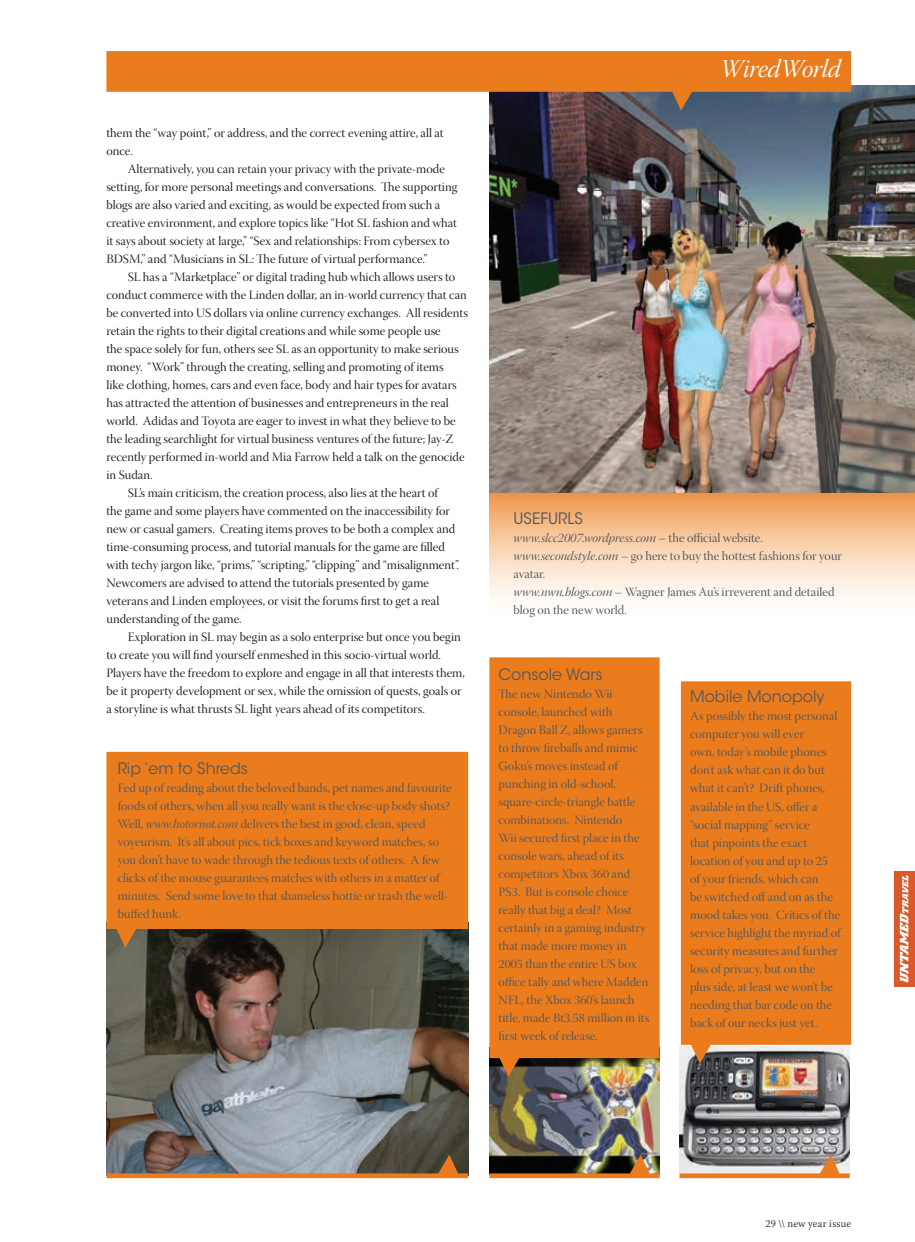
<style>
.page{position:relative;width:915px;height:1242px;background:#fff}
.page>*{position:absolute;margin:0;border:0;box-sizing:border-box;transform-origin:0 0}
.t1{font:25.5px "Warnock Pro It Disp";letter-spacing:-.01em;color:#fff}
.t2{font:15.75px "ITC Avant Garde Std";color:#57585a}
.t3{font:12.75px/18px "Warnock Pro Disp";color:#231f20}
.t4{font:12.75px/18px "Warnock Pro Disp";color:#57585a}
.t5{font:12.75px "Warnock Pro It Disp";color:#57585a}
.t6{font:300 10.5px "Warnock Pro";letter-spacing:.02em;color:#231f20}
.s1{font-family:"Warnock Pro It Disp"}
.s2{font-family:"Warnock Pro Disp"}
</style>
<div class="page">
<div style="left:893px;top:871px;width:21px;height:115px;background:#db5828"></div>
<svg style="left:899px;top:875px;width:9px;height:107px"></svg>
<svg style="left:489px;top:492px;width:425px;height:106px;background:#f7cca7"></svg>
<img style="left:489px;top:85px;width:425px;height:407px">
<svg style="left:106px;top:51px;width:744px;height:60px"></svg>
<img style="left:106px;top:947px;width:362px;height:207px">
<svg style="left:106px;top:752px;width:362px;height:195px;background:#db771f"></svg>
<svg style="left:106px;top:1154px;width:362px;height:24px;background:#897765"></svg>
<img style="left:489px;top:1077px;width:170px;height:77px">
<svg style="left:489px;top:657px;width:170px;height:420px;background:#e58027"></svg>
<img style="left:489px;top:1154px;width:170px;height:24px">
<img style="left:679px;top:1046px;width:170px;height:108px">
<div style="left:680px;top:681px;width:170px;height:382px;background:#ea7c1d"></div>
<svg style="left:679px;top:1154px;width:170px;height:24px;background:#b79d87"></svg>
<p class="t3" style="left:106px;top:125px;width:339px">them the “way point,” or address, and the correct evening attire, all at once.</p>
<p class="t3" style="left:106px;top:161px;width:352px;text-indent:21px">Alternatively, you can retain your privacy with the private-mode setting, for more personal meetings and conversations. The supporting blogs are also varied and exciting, as would be expected from such a creative environment, and explore topics like “Hot SL fashion and what it says about society at large,” “Sex and relationships: From cybersex to BDSM,” and “Musicians in SL: The future of virtual performance.”</p>
<p class="t3" style="left:128px;top:269px;width:329px">SL has a “Marketplace” or digital trading hub which allows users to</p>
<p class="t3" style="left:106px;top:287px;width:362px">conduct commerce with the Linden dollar, an in-world currency that can</p>
<p class="t3" style="left:106px;top:305px;width:363px">be converted into US dollars via online currency exchanges. All residents</p>
<p class="t3" style="left:106px;top:323px;width:336px">retain the rights to their digital creations and while some people use</p>
<p class="t3" style="left:106px;top:341px;width:353px">the space solely for fun, others see SL as an opportunity to make serious</p>
<p class="t3" style="left:106px;top:359px;width:338px">money. “Work” through the creating, selling and promoting of items</p>
<p class="t3" style="left:106px;top:377px;width:352px">like clothing, homes, cars and even face, body and hair types for avatars</p>
<p class="t3" style="left:106px;top:395px;width:344px">has attracted the attention of businesses and entrepreneurs in the real</p>
<p class="t3" style="left:106px;top:413px;width:351px">world. Adidas and Toyota are eager to invest in what they believe to be</p>
<p class="t3" style="left:106px;top:431px;width:348px">the leading searchlight for virtual business ventures of the future; Jay-Z</p>
<p class="t3" style="left:106px;top:449px;width:359px">recently performed in-world and Mia Farrow held a talk on the genocide</p>
<p class="t3" style="left:106px;top:467px;width:48px">in Sudan.</p>
<p class="t3" style="left:128px;top:485px;width:312px">SL’s main criticism, the creation process, also lies at the heart of</p>
<p class="t3" style="left:106px;top:503px;width:345px">the game and some players have commented on the inaccessibility for</p>
<p class="t3" style="left:106px;top:521px;width:350px">new or casual gamers. Creating items proves to be both a complex and</p>
<p class="t3" style="left:106px;top:539px;width:340px">time-consuming process, and tutorial manuals for the game are filled</p>
<p class="t3" style="left:106px;top:557px;width:354px">with techy jargon like, “prims,” “scripting,” “clipping” and “misalignment”.</p>
<p class="t3" style="left:106px;top:575px;width:324px">Newcomers are advised to attend the tutorials presented by game</p>
<p class="t3" style="left:106px;top:593px;width:334px">veterans and Linden employees, or visit the forums first to get a real</p>
<p class="t3" style="left:106px;top:611px;width:137px">understanding of the game.</p>
<p class="t3" style="left:128px;top:629px;width:334px">Exploration in SL may begin as a solo enterprise but once you begin</p>
<p class="t3" style="left:106px;top:647px;width:336px">to create you will find yourself enmeshed in this socio-virtual world.</p>
<p class="t3" style="left:106px;top:665px;width:360px">Players have the freedom to explore and engage in all that interests them,</p>
<p class="t3" style="left:106px;top:683px;width:356px">be it property development or sex, while the omission of quests, goals or</p>
<p class="t3" style="left:106px;top:701px;width:320px">a storyline is what thrusts SL light years ahead of its competitors.</p>
<p class="t2" style="left:118px;top:758px;width:132px">Rip ‘em to Shreds</p>
<p class="t4" style="left:118px;top:780px;width:335px">Fed up of reading about the beloved bands, pet names and favourite foods of others, when all you really want is the close-up body shots?<br>Well, <span class="s1">www.hotornot.com</span> delivers the best in good, clean, speed voyeurism. It’s all about pics, tick boxes and keyword matches, so you don’t have to wade through the tedious texts of others. A few clicks of the mouse guarantees matches with others in a matter of minutes. Send some love to that shameless hottie or trash the well&shy;buffed hunk.</p>
<h1 class="t1" style="left:719px;top:55px;width:123px">WiredWorld</h1>
<p class="t2" style="left:513px;top:509px;width:71px">USEFURLS</p>
<p class="t5" style="left:513px;top:531px;width:251px">www.slcc2007.wordpress.com <span class="s2">– the official website.</span></p>
<p class="t4" style="left:513px;top:548px;width:330px"><span class="s1">www.secondstyle.com</span> – go here to buy the hottest fashions for your avatar.<br><span class="s1">www.nwn.blogs.com</span> – Wagner James Au’s irreverent and detailed blog on the new world.</p>
<p class="t2" style="left:498px;top:665px;width:105px">Console Wars</p>
<p class="t4" style="left:498px;top:686px;width:152px">The new Nintendo Wii console, launched with<br>Dragon Ball Z, allows gamers to throw fireballs and mimic<br>Goku’s moves instead of punching in old-school, square-circle-triangle battle combinations. Nintendo<br>Wii secured first place in the console wars, ahead of its competitors Xbox 360 and<br>PS3. But is console choice really that big a deal? Most certainly in a gaming industry that made more money in<br>2005 than the entire US box office tally and where Madden<br>NFL, the Xbox 360’s launch title, made Bt3.58 million in its first week of release.</p>
<p class="t2" style="left:690px;top:687px;width:136px">Mobile Monopoly</p>
<p class="t4" style="left:690px;top:709px;width:152px">As possibly the most personal computer you will ever<br>own, today’s mobile phones don’t ask what can it do but what it can’t? Drift phones, available in the US, offer a “social mapping” service<br>that pinpoints the exact location of you and up to 25 of your friends, which can<br>be switched off and on as the mood takes you. Critics of the service highlight the myriad of security measures and further loss of privacy, but on the<br>plus side, at least we won’t be needing that bar code on the back of our necks just yet.</p>
<p class="t6" style="left:765px;top:1217px;width:87px">29 \\ new year issue</p>
</div>
